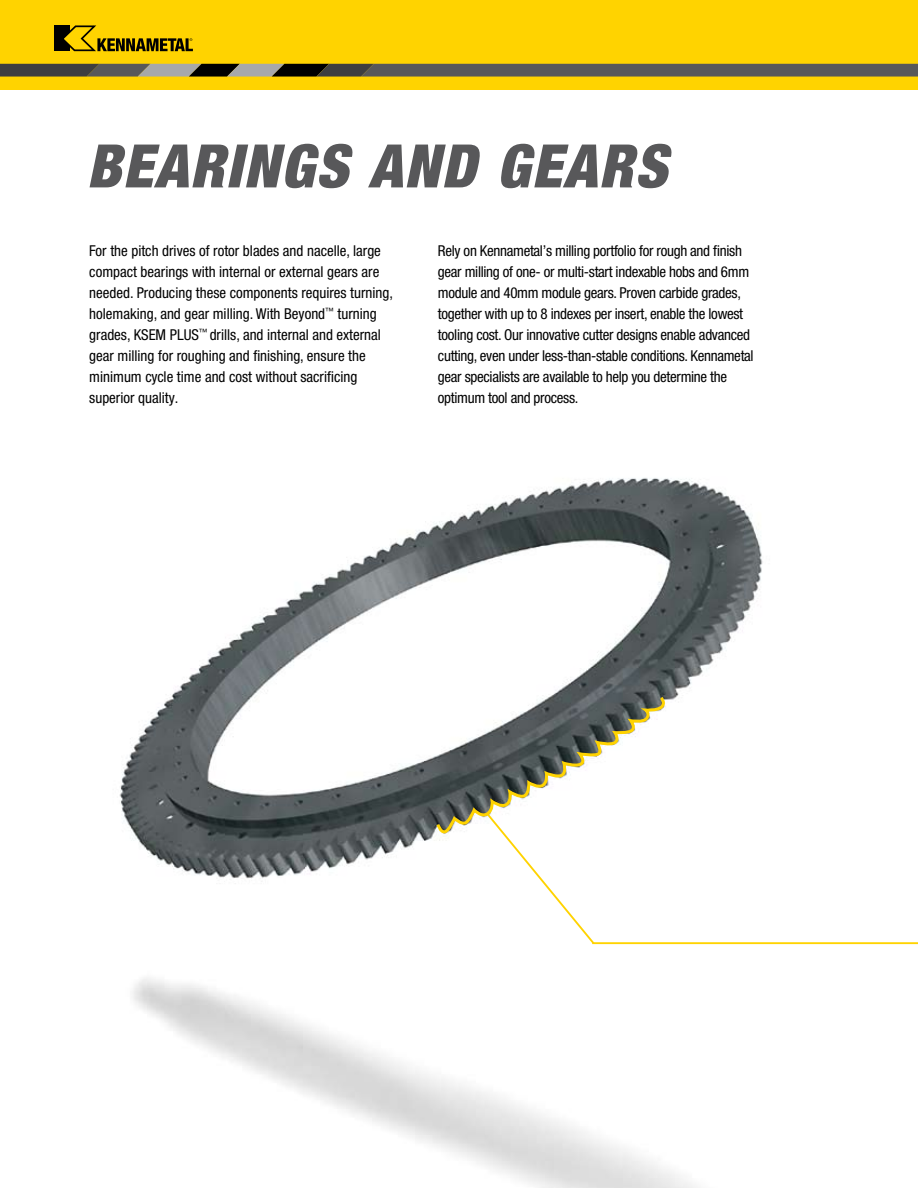
<style>
.page{position:relative;width:918px;height:1188px;background:#fff}
.page>*{position:absolute;margin:0;border:0;box-sizing:border-box;transform-origin:0 0}
.t1{font:italic 900 condensed 60px "Helvetica Neue LT Pro";color:#58585a}
.t2{font:condensed 15px/21px "Helvetica Neue LT Pro";letter-spacing:-.02em;color:#000}
.t3{font:condensed 15px/21px "Helvetica Neue LT Pro";color:#000}
</style>
<div class="page">
<div style="left:0;top:0;width:918px;height:89px;background:#ffd300"></div>
<svg style="left:0;top:64px;width:918px;height:13px;background:#5a5953"></svg>
<img style="left:119px;top:478px;width:729px;height:710px">
<hr style="left:592px;top:942px;width:326px;height:2px;background:#ffd300">
<svg style="left:435px;top:695px;width:235px;height:251px"></svg>
<div style="left:54px;top:26px;width:16px;height:25px;background:#000"></div>
<svg style="left:60px;top:25px;width:133px;height:26px"></svg>
<h1 class="t1" style="left:87px;top:130px;width:70px">BEARINGs</h1>
<h1 class="t1" style="left:369px;top:130px;width:39px">AND</h1>
<h1 class="t1" style="left:497px;top:130px;width:36px">GEAR</h1>
<h1 class="t1" style="left:635px;top:130px;width:34px">S</h1>
<p class="t3" style="left:89px;top:240px;width:305px">For the pitch drives of rotor blades and nacelle, large compact bearings with internal or external gears are needed. Producing these components requires turning, holemaking, and gear milling. With Beyond<sup>™</sup> turning grades, KSEM PLUS<sup>™</sup> drills, and internal and external gear milling for roughing and finishing, ensure the minimum cycle time and cost without sacrificing superior quality.</p>
<p class="t2" style="left:438px;top:240px;width:317px">Rely on Kennametal’s milling portfolio for rough and finish gear milling of one- or multi-start indexable hobs and 6mm module and 40mm module gears. Proven carbide grades, together with up to 8 indexes per insert, enable the lowest tooling cost. Our innovative cutter designs enable advanced cutting, even under less-than-stable conditions. Kennametal gear specialists are available to help you determine the optimum tool and process.</p>
</div>
